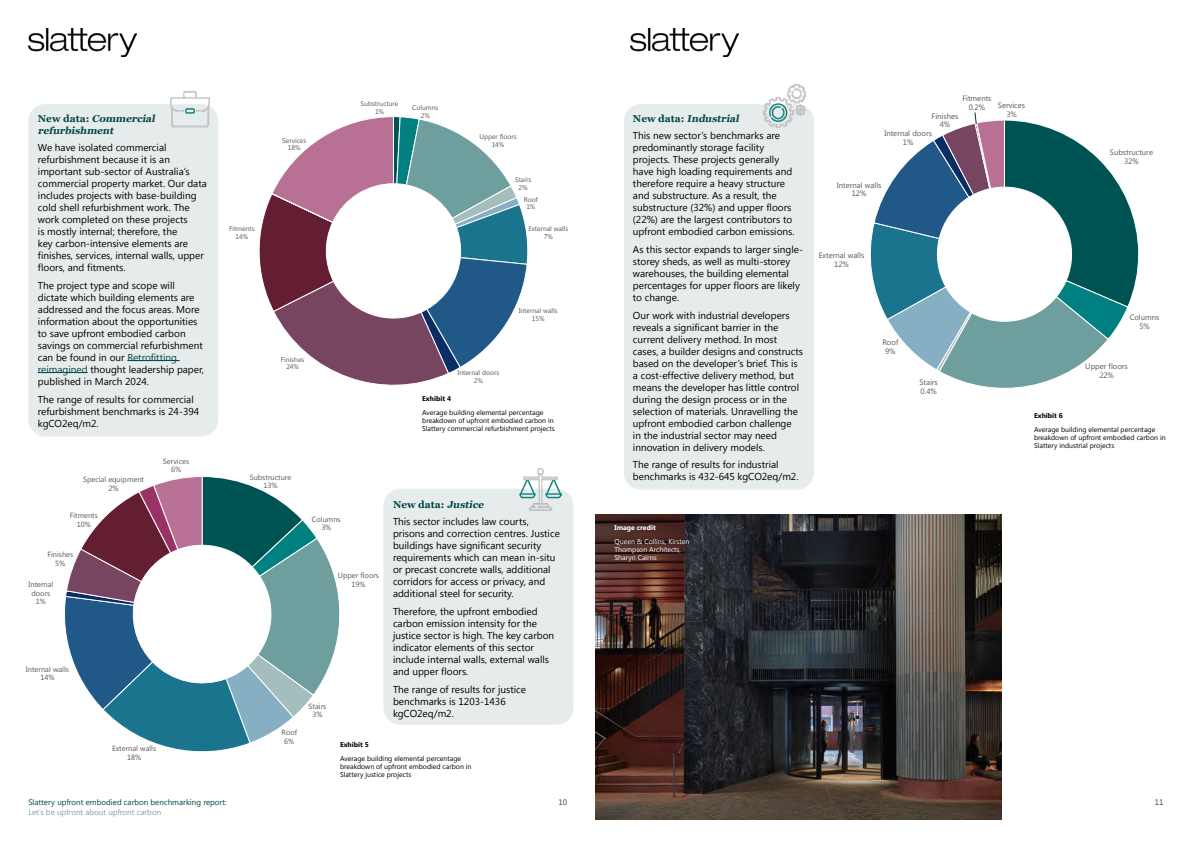
<style>
.page{position:relative;width:1191px;height:842px;background:#fff}
.page>*{position:absolute;margin:0;border:0;box-sizing:border-box;transform-origin:0 0}
.t1{font:10px/12px "Khmer UI";color:#000}
.t2{font:italic 700 10px/12px "Georgia";color:#004545}
.t3{font:700 10px "Georgia";color:#004545}
.t4{font:8px "Khmer UI";color:#004545}
.t5{font:8px "Khmer UI";color:#80a2a2}
.t6{font:8px "Khmer UI";color:#414042}
.t7{font:7.7px/8.8px "Khmer UI";color:#595959;text-align:center}
.t8{font:7.5px/8.5px "Khmer UI";color:#595959;text-align:center}
.t9{font:7px/8px "Khmer UI";color:#000}
.t10{font:7px/8px "Khmer UI";color:#fff}
.t11{font:700 7px "Khmer UI";color:#000}
.t12{font:700 7px "Khmer UI";color:#fff}
.t13{font:6.8px/7.7px "Khmer UI";color:#595959;text-align:center}
.s1{font-style:normal}
.s2{color:#004545}
.s3{font-style:italic}
</style>
<div class="page">
<img style="left:28px;top:28px;width:108px;height:29px">
<img style="left:631px;top:28px;width:107px;height:29px">
<svg style="left:870px;top:112px;width:269px;height:276px"></svg>
<svg style="left:259px;top:116px;width:269px;height:270px"></svg>
<svg style="left:64px;top:476px;width:276px;height:276px"></svg>
<div style="left:624px;top:104px;width:190px;height:386px;background:#e6ebeb;border-radius:17px"></div>
<div style="left:383px;top:489px;width:190px;height:236px;background:#e6ebeb;border-radius:17px"></div>
<div style="left:28px;top:104px;width:190px;height:333px;background:#e6ebeb;border-radius:17px"></div>
<hr style="left:127px;top:360px;width:53px;height:1px;background:#004545">
<hr style="left:38px;top:372px;width:50px;height:1px;background:#004545">
<img style="left:763px;top:85px;width:43px;height:42px">
<img style="left:519px;top:468px;width:43px;height:43px">
<img style="left:170px;top:90px;width:40px;height:38px">
<img style="left:595px;top:515px;width:406px;height:304px">
<p class="t2" style="left:38px;top:112px;width:121px"><span class="s1">N e w d a t a :</span> Commercial refurbishment</p>
<p class="t1" style="left:38px;top:142px;width:170px">We have isolated commercial refurbishment because it is an important sub-sector of Australia’s commercial property market. Our data includes projects with base-building cold shell refurbishment work. The work completed on these projects<br>is mostly internal; therefore, the<br>key carbon-intensive elements are finishes, services, internal walls, upper floors, and fitments.</p>
<p class="t1" style="left:38px;top:280px;width:167px">The project type and scope will dictate which building elements are addressed and the focus areas. More information about the opportunities to save upfront embodied carbon savings on commercial refurbishment can be found in our <span class="s2">Retrofitting reimagined</span> thought leadership paper, published in March 2024.</p>
<p class="t1" style="left:38px;top:393px;width:163px">The range of results for commercial refurbishment benchmarks is 24-394 kgCO2eq/m2.</p>
<p class="t8" style="left:83px;top:475px;width:63px">Special equipment<br>2%</p>
<p class="t8" style="left:70px;top:511px;width:30px">Fitments<br>10%</p>
<p class="t8" style="left:47px;top:550px;width:27px">Finishes<br>5%</p>
<p class="t8" style="left:28px;top:580px;width:26px">Internal doors<br>1%</p>
<p class="t8" style="left:163px;top:457px;width:28px">Services<br>6%</p>
<p class="t8" style="left:26px;top:665px;width:45px">Internal walls<br>14%</p>
<p class="t8" style="left:112px;top:744px;width:46px">External walls<br>18%</p>
<p class="t13" style="left:282px;top:136px;width:25px">Services<br>18%</p>
<p class="t13" style="left:229px;top:225px;width:27px">Fitments<br>14%</p>
<p class="t13" style="left:281px;top:355px;width:25px">Finishes<br>24%</p>
<p class="t8" style="left:250px;top:473px;width:43px">Substructure<br>13%</p>
<p class="t13" style="left:361px;top:100px;width:39px">Substructure<br>1%</p>
<p class="t13" style="left:412px;top:104px;width:28px">Columns<br>2%</p>
<p class="t13" style="left:479px;top:133px;width:39px">Upper floors<br>14%</p>
<p class="t13" style="left:515px;top:176px;width:18px">Stairs<br>2%</p>
<p class="t13" style="left:524px;top:195px;width:16px">Roof<br>1%</p>
<p class="t13" style="left:528px;top:225px;width:41px">External walls<br>7%</p>
<p class="t13" style="left:457px;top:369px;width:43px">Internal doors<br>2%</p>
<p class="t13" style="left:518px;top:307px;width:41px">Internal walls<br>15%</p>
<p class="t11" style="left:422px;top:395px;width:30px">Exhibit 4</p>
<p class="t9" style="left:422px;top:408px;width:134px">Average building elemental percentage breakdown of upfront embodied carbon in<br>Slattery commercial refurbishment projects</p>
<p class="t8" style="left:281px;top:728px;width:17px">Roof<br>6%</p>
<p class="t8" style="left:312px;top:515px;width:30px">Columns<br>3%</p>
<p class="t8" style="left:338px;top:571px;width:43px">Upper floors<br>19%</p>
<p class="t8" style="left:309px;top:702px;width:19px">Stairs<br>3%</p>
<p class="t3" style="left:393px;top:498px;width:94px">New data: <span class="s3">Justice</span></p>
<p class="t1" style="left:393px;top:516px;width:168px">This sector includes law courts, prisons and correction centres. Justice buildings have significant security requirements which can mean in-situ or precast concrete walls, additional corridors for access or privacy, and additional steel for security.</p>
<p class="t1" style="left:393px;top:606px;width:163px">Therefore, the upfront embodied carbon emission intensity for the justice sector is high. The key carbon indicator elements of this sector include internal walls, external walls and upper floors.</p>
<p class="t1" style="left:393px;top:683px;width:134px">The range of results for justice benchmarks is 1203-1436 kgCO2eq/m2.</p>
<p class="t11" style="left:340px;top:741px;width:30px">Exhibit 5</p>
<p class="t9" style="left:340px;top:754px;width:133px">Average building elemental percentage breakdown of upfront embodied carbon in<br>Slattery justice projects</p>
<p class="t2" style="left:633px;top:112px;width:110px"><span class="s1">N e w d a t a :</span> Industrial</p>
<p class="t1" style="left:633px;top:130px;width:163px">This new sector’s benchmarks are predominantly storage facility projects. These projects generally have high loading requirements and therefore require a heavy structure and substructure. As a result, the substructure (32%) and upper floors (22%) are the largest contributors to upfront embodied carbon emissions.</p>
<p class="t1" style="left:633px;top:244px;width:172px">As this sector expands to larger single&shy;storey sheds, as well as multi-storey warehouses, the building elemental percentages for upper floors are likely to change.</p>
<p class="t1" style="left:633px;top:309px;width:172px">Our work with industrial developers reveals a significant barrier in the current delivery method. In most cases, a builder designs and constructs based on the developer’s brief. This is a cost-effective delivery method, but means the developer has little control during the design process or in the selection of materials. Unravelling the upfront embodied carbon challenge<br>in the industrial sector may need innovation in delivery models.</p>
<p class="t1" style="left:633px;top:459px;width:167px">The range of results for industrial benchmarks is 432-645 kgCO2eq/m2.</p>
<p class="t7" style="left:962px;top:94px;width:31px">Fitments<br>0.2%</p>
<p class="t7" style="left:998px;top:101px;width:29px">Services<br>3%</p>
<p class="t7" style="left:931px;top:111px;width:28px">Finishes<br>4%</p>
<p class="t7" style="left:884px;top:129px;width:49px">Internal doors<br>1%</p>
<p class="t7" style="left:837px;top:181px;width:46px">Internal walls<br>12%</p>
<p class="t7" style="left:1109px;top:148px;width:45px">Substructure<br>32%</p>
<p class="t7" style="left:818px;top:251px;width:47px">External walls<br>12%</p>
<p class="t7" style="left:882px;top:338px;width:18px">Roof<br>9%</p>
<p class="t7" style="left:919px;top:378px;width:20px;text-align:left">Stairs<br>0.4%</p>
<p class="t7" style="left:1129px;top:313px;width:31px">Columns<br>5%</p>
<p class="t7" style="left:1085px;top:362px;width:44px">Upper floors<br>22%</p>
<p class="t11" style="left:1034px;top:412px;width:30px">Exhibit 6</p>
<p class="t9" style="left:1034px;top:425px;width:133px">Average building elemental percentage breakdown of upfront embodied carbon in<br>Slattery industrial projects</p>
<p class="t12" style="left:614px;top:524px;width:43px">Image credit</p>
<p class="t10" style="left:614px;top:538px;width:76px">Queen &amp; Collins, Kirsten<br>Thompson Architects,<br>Sharyn Cairns</p>
<p class="t4" style="left:28px;top:798px;width:200px">Slattery upfront embodied carbon benchmarking report:</p>
<p class="t5" style="left:28px;top:807px;width:134px">Let’s be upfront about upfront carbon</p>
<p class="t6" style="left:558px;top:798px;width:10px">10</p>
<p class="t6" style="left:1154px;top:798px;width:10px">11</p>
</div>
